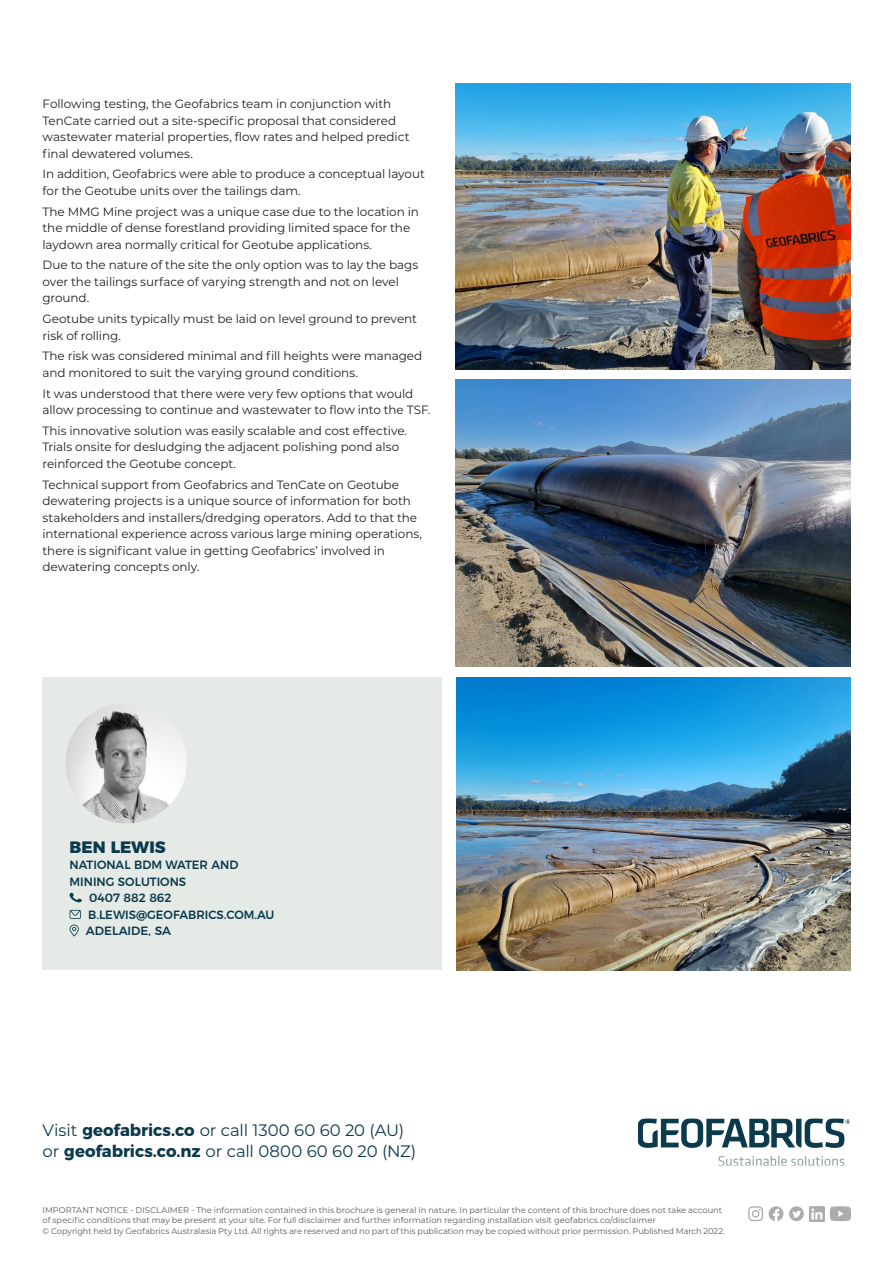
<style>
.page{position:relative;width:893px;height:1263px;background:#fff}
.page>*{position:absolute;margin:0;border:0;box-sizing:border-box;transform-origin:0 0}
.t1{font:16.5px/21px "Montserrat";letter-spacing:-.005em;color:#0b3a4d}
.Case_Study_Subheadin{font:800 16.5px "Montserrat";color:#0b3a4d}
.Case_Study_Body_Text{font:12px/16.5px "Montserrat";letter-spacing:-.005em;color:#231f20}
.Details{font:500 12px/16.5px "Montserrat";color:#0b3a4d}
.Case_Study_Footnotes{font:8.25px/10.5px "Montserrat";color:#57585a}
.s1{font-weight:700}
</style>
<div class="page">
<div style="left:43px;top:677px;width:399px;height:292px;background:#e5eae7"></div>
<img style="left:65px;top:702px;width:121px;height:122px;border-radius:61px">
<svg style="left:70px;top:892px;width:12px;height:10px"></svg>
<svg style="left:70px;top:910px;width:11px;height:26px"></svg>
<img style="left:455px;top:83px;width:395px;height:287px">
<img style="left:455px;top:380px;width:395px;height:286px">
<img style="left:456px;top:677px;width:394px;height:294px">
<svg style="left:639px;top:1120px;width:209px;height:28px"></svg>
<svg style="left:718px;top:1156px;width:126px;height:8px"></svg>
<div style="left:637px;top:1118px;width:213px;height:48px;border:1px solid #fff"></div>
<svg style="left:830px;top:1206px;width:21px;height:15px"></svg>
<svg style="left:769px;top:1206px;width:14px;height:15px"></svg>
<svg style="left:748px;top:1206px;width:15px;height:15px"></svg>
<svg style="left:789px;top:1206px;width:15px;height:15px"></svg>
<svg style="left:792px;top:1210px;width:9px;height:8px"></svg>
<img style="left:809px;top:1206px;width:15px;height:15px">
<p class="Case_Study_Body_Text" style="left:43px;top:95px;width:369px">Following testing, the Geofabrics team in conjunction with TenCate carried out a site-specific proposal that considered wastewater material properties, flow rates and helped predict final dewatered volumes.</p>
<p class="Case_Study_Body_Text" style="left:43px;top:165px;width:384px">In addition, Geofabrics were able to produce a conceptual layout for the Geotube units over the tailings dam.</p>
<p class="Case_Study_Body_Text" style="left:43px;top:203px;width:378px">The MMG Mine project was a unique case due to the location in the middle of dense forestland providing limited space for the laydown area normally critical for Geotube applications.</p>
<p class="Case_Study_Body_Text" style="left:43px;top:256px;width:377px">Due to the nature of the site the only option was to lay the bags over the tailings surface of varying strength and not on level ground.</p>
<p class="Case_Study_Body_Text" style="left:43px;top:310px;width:376px">Geotube units typically must be laid on level ground to prevent risk of rolling.</p>
<p class="Case_Study_Body_Text" style="left:43px;top:347px;width:381px">The risk was considered minimal and fill heights were managed and monitored to suit the varying ground conditions.</p>
<p class="Case_Study_Body_Text" style="left:43px;top:385px;width:389px">It was understood that there were very few options that would allow processing to continue and wastewater to flow into the TSF.</p>
<p class="Case_Study_Body_Text" style="left:43px;top:422px;width:366px">This innovative solution was easily scalable and cost effective.<br>Trials onsite for desludging the adjacent polishing pond also reinforced the Geotube concept.</p>
<p class="Case_Study_Body_Text" style="left:43px;top:476px;width:381px">Technical support from Geofabrics and TenCate on Geotube dewatering projects is a unique source of information for both stakeholders and installers/dredging operators. Add to that the international experience across various large mining operations, there is significant value in getting Geofabrics’ involved in dewatering concepts only.</p>
<p class="Case_Study_Subheadin" style="left:70px;top:833px;width:98px">BEN LEWIS</p>
<p class="Details" style="left:70px;top:856px;width:170px">NATIONAL BDM WATER AND<br>MINING SOLUTIONS</p>
<p class="Details" style="left:89px;top:889px;width:84px">0407 882 862</p>
<p class="Details" style="left:86px;top:905px;width:190px">B.LEWIS@GEOFABRICS.COM.AU<br>ADELAIDE, SA</p>
<p class="t1" style="left:43px;top:1119px;width:375px">Visit <span class="s1">geofabrics.co</span> or call 1300 60 60 20 (AU) or <span class="s1">geofabrics.co.nz</span> or call 0800 60 60 20 (NZ)</p>
<p class="Case_Study_Footnotes" style="left:43px;top:1204px;width:684px">IMPORTANT NOTICE - DISCLAIMER - The information contained in this brochure is general in nature. In particular the content of this brochure does not take account of specific conditions that may be present at your site. For full disclaimer and further information regarding installation visit geofabrics.co/disclaimer<br>© Copyright held by Geofabrics Australasia Pty Ltd. All rights are reserved and no part of this publication may be copied without prior permission. Published March 2022.</p>
</div>
